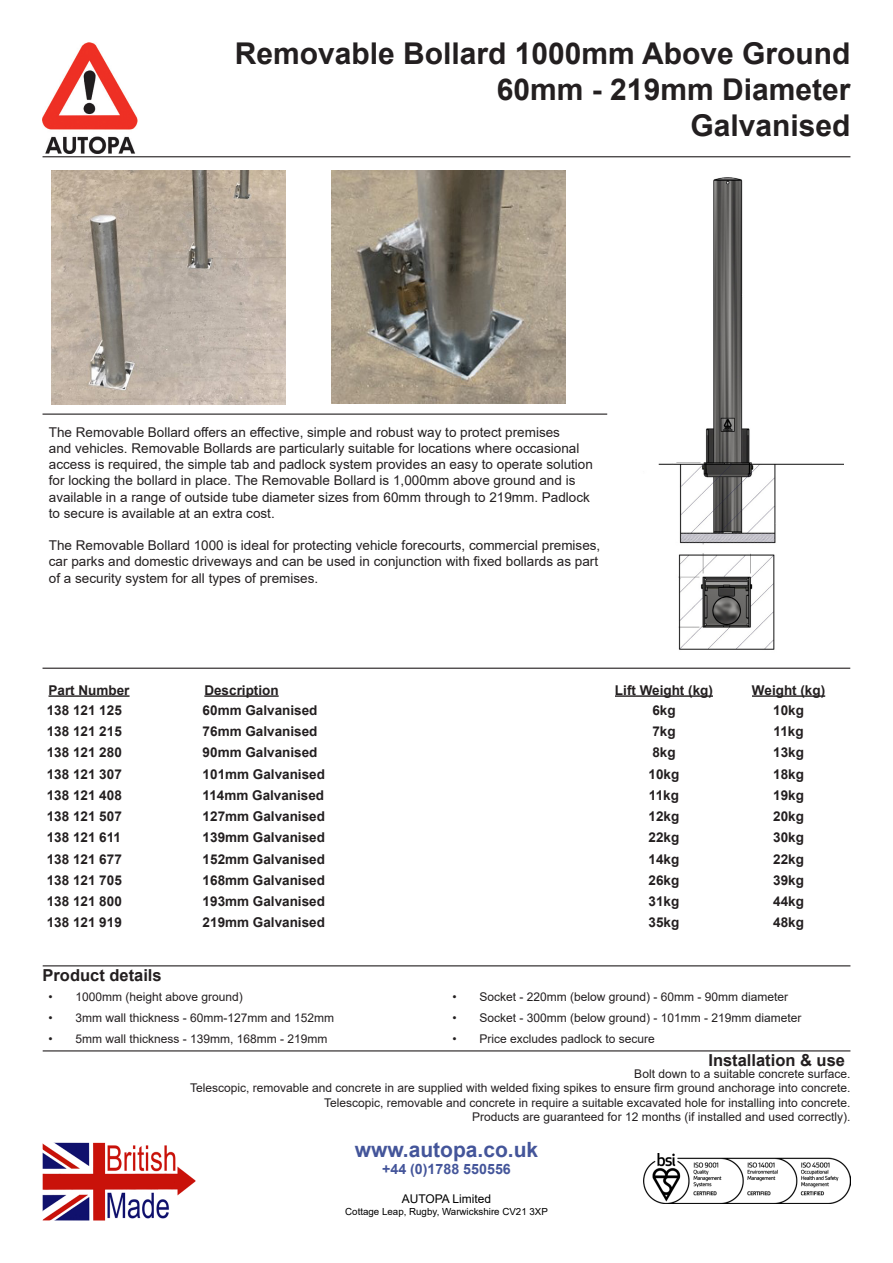
<style>
.page{position:relative;width:893px;height:1263px;background:#fff}
.page>*{position:absolute;margin:0;border:0;box-sizing:border-box;transform-origin:0 0}
.t1{font:700 30px "Arial";color:#231f20}
.t2{font:700 21px "Arial";color:#44559a}
.t3{font:700 16.5px "Arial";color:#231f20}
.t4{font:700 14.25px "Arial";color:#44559a}
.t5{font:13.5px/16.2px "Arial";color:#231f20}
.t6{font:700 13.5px "Arial";color:#231f20}
.t7{font:12px "Arial";color:#231f20}
.t8{font:12px "Arial";color:#000}
.t9{font:9.75px "Arial";color:#000}
</style>
<div class="page">
<img style="left:644px;top:1154px;width:206px;height:49px">
<img style="left:43px;top:1143px;width:153px;height:77px">
<img style="left:658px;top:177px;width:186px;height:473px">
<img style="left:42px;top:43px;width:95px;height:110px">
<hr style="left:43px;top:156px;width:807px;height:1px;background:#231f20">
<hr style="left:43px;top:414px;width:564px;height:1px;background:#231f20">
<img style="left:52px;top:170px;width:234px;height:234px">
<img style="left:332px;top:170px;width:234px;height:233px">
<hr style="left:49px;top:695px;width:81px;height:2px;background:#231f20">
<hr style="left:204px;top:695px;width:75px;height:2px;background:#231f20">
<hr style="left:615px;top:695px;width:98px;height:2px;background:#231f20">
<hr style="left:752px;top:695px;width:73px;height:2px;background:#231f20">
<hr style="left:43px;top:668px;width:807px;height:1px;background:#231f20">
<hr style="left:43px;top:965px;width:807px;height:1px;background:#231f20">
<hr style="left:43px;top:1050px;width:807px;height:1px;background:#231f20">
<p class="t1" style="left:235px;top:33px;width:617px">Removable Bollard 1000mm Above Ground</p>
<p class="t1" style="left:497px;top:69px;width:355px">60mm - 219mm Diameter</p>
<p class="t1" style="left:690px;top:105px;width:162px">Galvanised</p>
<p class="t5" style="left:49px;top:424px;width:545px">The Removable Bollard offers an effective, simple and robust way to protect premises<br>and vehicles. Removable Bollards are particularly suitable for locations where occasional access is required, the simple tab and padlock system provides an easy to operate solution for locking the bollard in place. The Removable Bollard is 1,000mm above ground and is available in a range of outside tube diameter sizes from 60mm through to 219mm. Padlock to secure is available at an extra cost.</p>
<p class="t5" style="left:49px;top:537px;width:553px">The Removable Bollard 1000 is ideal for protecting vehicle forecourts, commercial premises, car parks and domestic driveways and can be used in conjunction with fixed bollards as part of a security system for all types of premises.</p>
<p class="t6" style="left:49px;top:680px;width:83px">Part Number</p>
<p class="t6" style="left:204px;top:680px;width:76px">Description</p>
<p class="t6" style="left:615px;top:680px;width:99px">Lift Weight (kg)</p>
<p class="t6" style="left:752px;top:680px;width:75px">Weight (kg)</p>
<p class="t6" style="left:47px;top:700px;width:77px">138 121 125</p>
<p class="t6" style="left:203px;top:700px;width:116px">60mm Galvanised</p>
<p class="t6" style="left:652px;top:700px;width:25px">6kg</p>
<p class="t6" style="left:773px;top:700px;width:32px">10kg</p>
<p class="t6" style="left:47px;top:722px;width:77px">138 121 215</p>
<p class="t6" style="left:203px;top:722px;width:116px">76mm Galvanised</p>
<p class="t6" style="left:652px;top:722px;width:25px">7kg</p>
<p class="t6" style="left:774px;top:722px;width:32px">11kg</p>
<p class="t6" style="left:47px;top:743px;width:77px">138 121 280</p>
<p class="t6" style="left:203px;top:743px;width:116px">90mm Galvanised</p>
<p class="t6" style="left:652px;top:743px;width:25px">8kg</p>
<p class="t6" style="left:773px;top:743px;width:32px">13kg</p>
<p class="t6" style="left:47px;top:764px;width:77px">138 121 307</p>
<p class="t6" style="left:203px;top:764px;width:124px">101mm Galvanised</p>
<p class="t6" style="left:649px;top:764px;width:32px">10kg</p>
<p class="t6" style="left:773px;top:764px;width:32px">18kg</p>
<p class="t6" style="left:47px;top:785px;width:77px">138 121 408</p>
<p class="t6" style="left:203px;top:785px;width:123px">114mm Galvanised</p>
<p class="t6" style="left:649px;top:785px;width:32px">11kg</p>
<p class="t6" style="left:773px;top:785px;width:32px">19kg</p>
<p class="t6" style="left:47px;top:807px;width:77px">138 121 507</p>
<p class="t6" style="left:203px;top:807px;width:124px">127mm Galvanised</p>
<p class="t6" style="left:649px;top:807px;width:32px">12kg</p>
<p class="t6" style="left:773px;top:807px;width:32px">20kg</p>
<p class="t6" style="left:47px;top:828px;width:76px">138 121 611</p>
<p class="t6" style="left:203px;top:828px;width:124px">139mm Galvanised</p>
<p class="t6" style="left:649px;top:828px;width:32px">22kg</p>
<p class="t6" style="left:773px;top:828px;width:32px">30kg</p>
<p class="t6" style="left:47px;top:849px;width:77px">138 121 677</p>
<p class="t6" style="left:203px;top:849px;width:124px">152mm Galvanised</p>
<p class="t6" style="left:649px;top:849px;width:32px">14kg</p>
<p class="t6" style="left:773px;top:849px;width:32px">22kg</p>
<p class="t6" style="left:47px;top:870px;width:77px">138 121 705</p>
<p class="t6" style="left:203px;top:870px;width:124px">168mm Galvanised</p>
<p class="t6" style="left:649px;top:870px;width:32px">26kg</p>
<p class="t6" style="left:773px;top:870px;width:32px">39kg</p>
<p class="t6" style="left:47px;top:892px;width:77px">138 121 800</p>
<p class="t6" style="left:203px;top:892px;width:124px">193mm Galvanised</p>
<p class="t6" style="left:649px;top:892px;width:32px">31kg</p>
<p class="t6" style="left:773px;top:892px;width:32px">44kg</p>
<p class="t6" style="left:47px;top:913px;width:77px">138 121 919</p>
<p class="t6" style="left:203px;top:913px;width:124px">219mm Galvanised</p>
<p class="t6" style="left:649px;top:913px;width:32px">35kg</p>
<p class="t6" style="left:773px;top:913px;width:32px">48kg</p>
<p class="t3" style="left:43px;top:963px;width:121px">Product details</p>
<p class="t7" style="left:49px;top:989px;width:196px">• 1000mm (height above ground)</p>
<p class="t7" style="left:452px;top:989px;width:337px">• Socket - 220mm (below ground) - 60mm - 90mm diameter</p>
<p class="t7" style="left:49px;top:1009px;width:287px">• 3mm wall thickness - 60mm-127mm and 152mm</p>
<p class="t7" style="left:452px;top:1009px;width:351px">• Socket - 300mm (below ground) - 101mm - 219mm diameter</p>
<p class="t7" style="left:49px;top:1030px;width:281px">• 5mm wall thickness - 139mm, 168mm - 219mm</p>
<p class="t7" style="left:452px;top:1030px;width:204px">• Price excludes padlock to secure</p>
<p class="t3" style="left:708px;top:1048px;width:138px">Installation &amp; use</p>
<p class="t7" style="left:634px;top:1065px;width:218px">Bolt down to a suitable concrete surface.</p>
<p class="t7" style="left:190px;top:1080px;width:662px">Telescopic, removable and concrete in are supplied with welded fixing spikes to ensure firm ground anchorage into concrete.</p>
<p class="t7" style="left:324px;top:1094px;width:528px">Telescopic, removable and concrete in require a suitable excavated hole for installing into concrete.</p>
<p class="t7" style="left:472px;top:1108px;width:380px">Products are guaranteed for 12 months (if installed and used correctly).</p>
<p class="t2" style="left:355px;top:1135px;width:185px">www.autopa.co.uk</p>
<p class="t4" style="left:382px;top:1159px;width:130px">+44 (0)1788 550556</p>
<p class="t8" style="left:402px;top:1190px;width:91px">AUTOPA Limited</p>
<p class="t9" style="left:345px;top:1204px;width:204px">Cottage Leap, Rugby, Warwickshire CV21 3XP</p>
</div>
